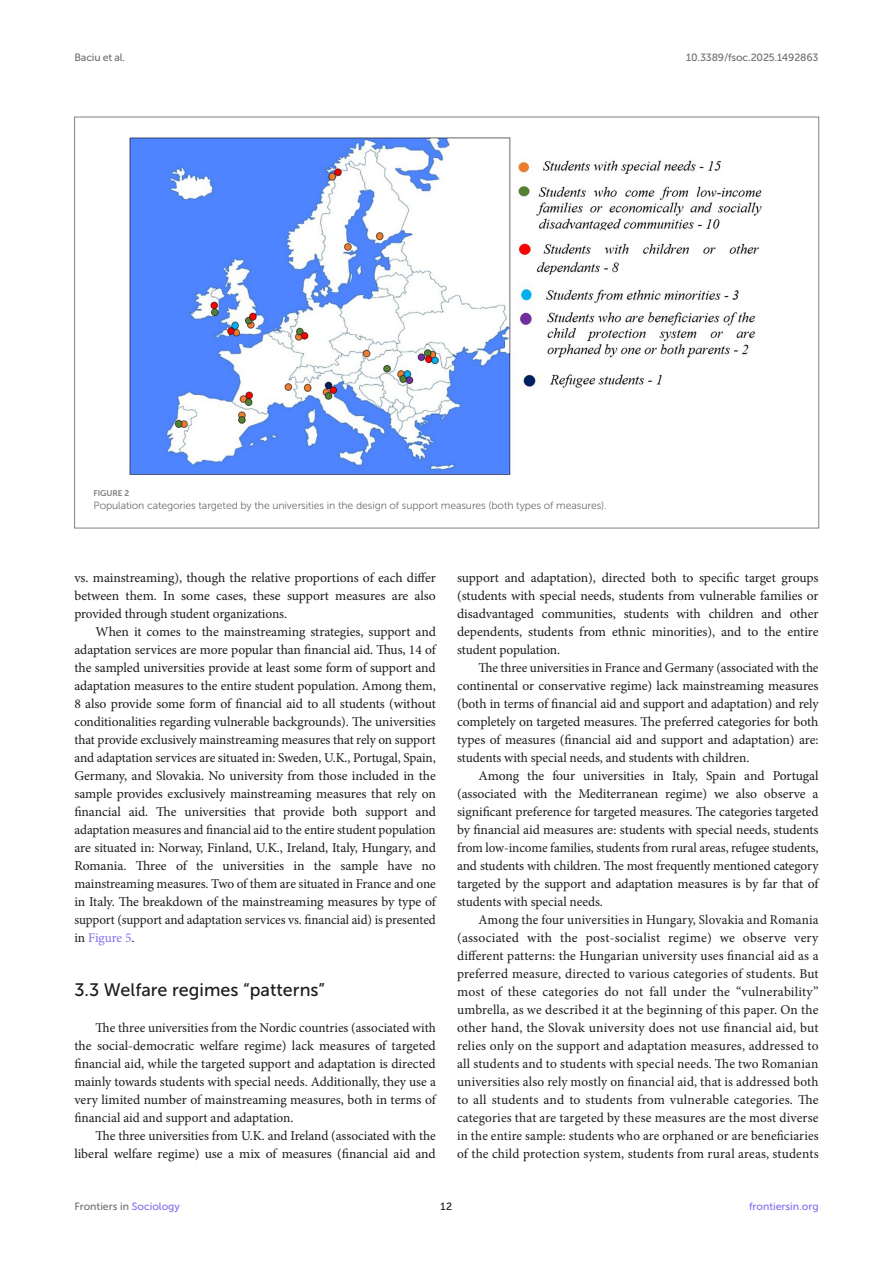
<style>
.page{position:relative;width:893px;height:1263px;background:#fff}
.page>*{position:absolute;margin:0;border:0;box-sizing:border-box;transform-origin:0 0}
.HEAD_2{font:18px "Museo Sans 500";color:#1b1c1b}
.TEXT{font:13.5px/18px "Minion Pro";letter-spacing:-.005em;color:#1b1c1b;text-align:justify}
.TEXT_FLUSH{font:13.5px/18px "Minion Pro";letter-spacing:-.005em;color:#1b1c1b;text-align:justify}
.FIG_LEG{font:10.5px "Museo Sans 300";letter-spacing:-.01em;color:#706f70}
.t1{font:10.5px "Museo Sans 500";letter-spacing:-.015em;color:#706f70}
.t2{font:10.5px "Museo Sans 500";color:#856df0}
.t3{font:10.5px "Museo Sans 500";color:#1b1c1b}
.FIG_HD{font:8.25px "Museo Sans 700";letter-spacing:-.01em;color:#7e7f7f}
.s1{color:#856df0}
</style>
<div class="page">
<img style="left:129px;top:137px;width:633px;height:338px">
<p class="t1" style="left:74px;top:51px;width:52px">Baciu et al.</p>
<p class="t1" style="left:686px;top:51px;width:134px">10.3389/fsoc.2025.1492863</p>
<p class="FIG_HD" style="left:94px;top:488px;width:37px">FIGURE 2</p>
<p class="FIG_LEG" style="left:94px;top:500px;width:515px">Population categories targeted by the universities in the design of support measures (both types of measures).</p>
<p class="TEXT" style="left:74px;top:569px;width:363px">vs. mainstreaming), though the relative proportions of each differ between them. In some cases, these support measures are also provided through student organizations.</p>
<p class="TEXT" style="left:74px;top:623px;width:363px;text-indent:21px">When it comes to the mainstreaming strategies, support and adaptation services are more popular than financial aid. Thus, 14 of the sampled universities provide at least some form of support and adaptation measures to the entire student population. Among them, 8 also provide some form of financial aid to all students (without conditionalities regarding vulnerable backgrounds). The universities that provide exclusively mainstreaming measures that rely on support and adaptation services are situated in: Sweden, U.K., Portugal, Spain, Germany, and Slovakia. No university from those included in the sample provides exclusively mainstreaming measures that rely on financial aid. The universities that provide both support and adaptation measures and financial aid to the entire student population are situated in: Norway, Finland, U.K., Ireland, Italy, Hungary, and Romania. Three of the universities in the sample have no mainstreaming measures. Two of them are situated in France and one in Italy. The breakdown of the mainstreaming measures by type of support (support and adaptation services vs. financial aid) is presented in <span class="s1">Figure 5</span>.</p>
<p class="HEAD_2" style="left:74px;top:980px;width:252px">3.3 Welfare regimes “patterns”</p>
<p class="TEXT_FLUSH" style="left:74px;top:1019px;width:363px;text-indent:21px">The three universities from the Nordic countries (associated with the social-democratic welfare regime) lack measures of targeted financial aid, while the targeted support and adaptation is directed mainly towards students with special needs. Additionally, they use a very limited number of mainstreaming measures, both in terms of financial aid and support and adaptation.</p>
<p class="TEXT" style="left:74px;top:1127px;width:363px;text-align:right">The three universities from U.K. and Ireland (associated with the liberal welfare regime) use a mix of measures (financial aid and</p>
<p class="TEXT" style="left:457px;top:569px;width:363px">support and adaptation), directed both to specific target groups (students with special needs, students from vulnerable families or disadvantaged communities, students with children and other dependents, students from ethnic minorities), and to the entire student population.</p>
<p class="TEXT" style="left:457px;top:659px;width:363px;text-indent:21px">The three universities in France and Germany (associated with the continental or conservative regime) lack mainstreaming measures (both in terms of financial aid and support and adaptation) and rely completely on targeted measures. The preferred categories for both types of measures (financial aid and support and adaptation) are: students with special needs, and students with children.</p>
<p class="TEXT" style="left:457px;top:767px;width:363px;text-indent:21px">Among the four universities in Italy, Spain and Portugal (associated with the Mediterranean regime) we also observe a significant preference for targeted measures. The categories targeted by financial aid measures are: students with special needs, students from low-income families, students from rural areas, refugee students, and students with children. The most frequently mentioned category targeted by the support and adaptation measures is by far that of students with special needs.</p>
<p class="TEXT" style="left:457px;top:911px;width:363px;text-indent:21px">Among the four universities in Hungary, Slovakia and Romania (associated with the post-socialist regime) we observe very different patterns: the Hungarian university uses financial aid as a preferred measure, directed to various categories of students. But most of these categories do not fall under the “vulnerability” umbrella, as we described it at the beginning of this paper. On the other hand, the Slovak university does not use financial aid, but relies only on the support and adaptation measures, addressed to all students and to students with special needs. The two Romanian universities also rely mostly on financial aid, that is addressed both to all students and to students from vulnerable categories. The categories that are targeted by these measures are the most diverse in the entire sample: students who are orphaned or are beneficiaries of the child protection system, students from rural areas, students</p>
<p class="t1" style="left:74px;top:1200px;width:107px">Frontiers in <span class="s1">Sociology</span></p>
<p class="t3" style="left:441px;top:1200px;width:13px">12</p>
<p class="t2" style="left:749px;top:1200px;width:71px">frontiersin.org</p>
</div>
